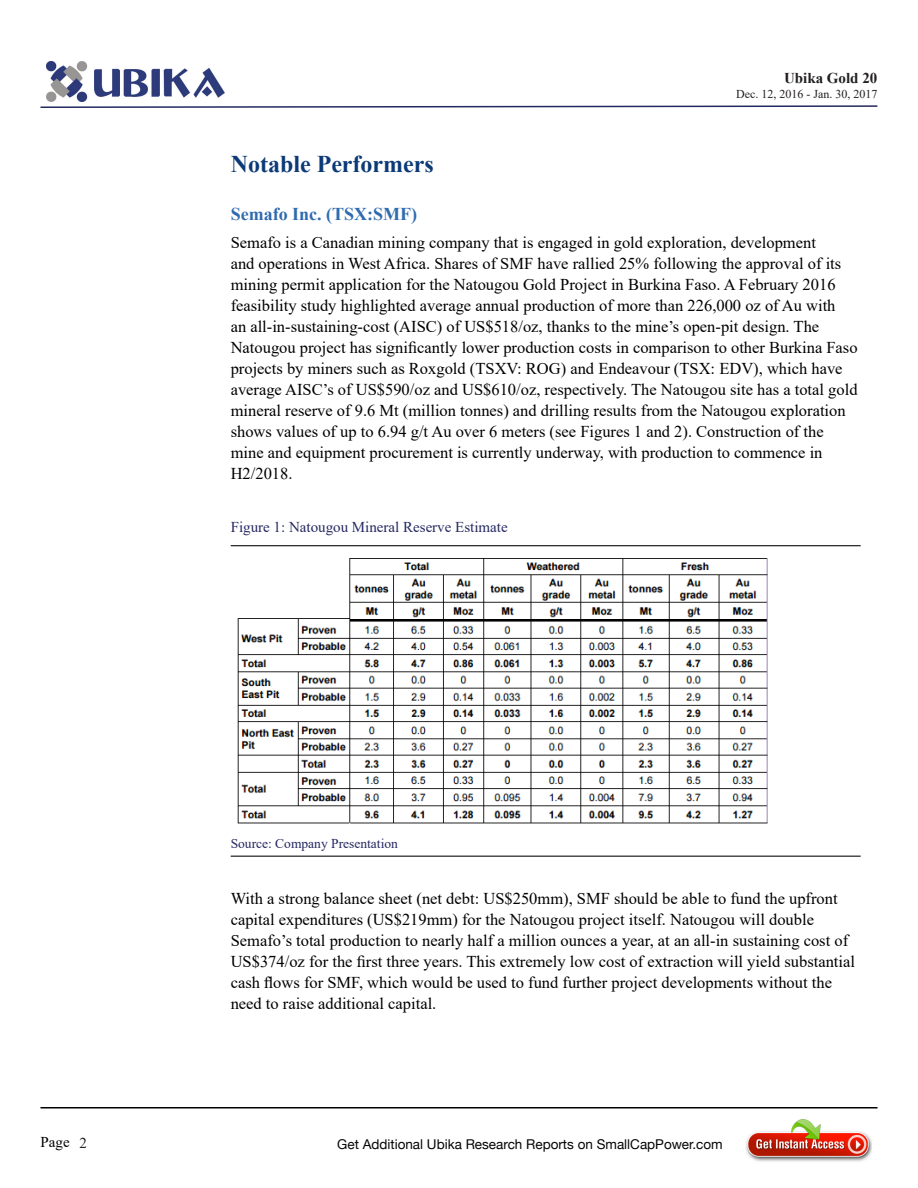
<style>
.page{position:relative;width:918px;height:1188px;background:#fff}
.page>*{position:absolute;margin:0;border:0;box-sizing:border-box;transform-origin:0 0}
.Heading_1{font:700 24px "Times New Roman";color:#0b3a76}
.Heading_2{font:700 18px "Times New Roman";color:#306baf}
.Body_text{font:16.5px/21px "Times New Roman";color:#000}
.Body_text-2{font:15px "Times New Roman";color:#242860}
.t1{font:700 15px "Times New Roman";color:#231f20}
.t2{font:15px "Times New Roman";color:#000}
.t3{font:13.5px "Helvetica Neue";color:#040503}
.Body_text-3{font:13.5px "Times New Roman";color:#242860}
.t4{font:12px "Times New Roman";color:#231f20}
.s1{color:#231f20}
</style>
<div class="page">
<img style="left:47px;top:61px;width:178px;height:41px">
<svg style="left:40px;top:105px;width:838px;height:3px"></svg>
<hr style="left:40px;top:1107px;width:838px;height:1px;background:#000">
<img style="left:746px;top:1120px;width:126px;height:42px">
<hr style="left:231px;top:545px;width:630px;height:1px;background:#000">
<hr style="left:231px;top:856px;width:630px;height:1px;background:#000">
<img style="left:237px;top:558px;width:531px;height:266px">
<p class="t1" style="left:784px;top:68px;width:95px">Ubika Gold 20</p>
<p class="t4" style="left:736px;top:85px;width:143px">Dec. 12, 2016 - Jan. 30, 2017</p>
<p class="Heading_1" style="left:231px;top:146px;width:205px">Notable Performers</p>
<p class="Heading_2" style="left:231px;top:201px;width:188px">Semafo Inc. (TSX:SMF)</p>
<p class="Body_text" style="left:231px;top:231px;width:628px">Semafo is a Canadian mining company that is engaged in gold exploration, development<br>and operations in West Africa. Shares of SMF have rallied 25% following the approval of its mining permit application for the Natougou Gold Project in Burkina Faso. A February 2016 feasibility study highlighted average annual production of more than 226,000 oz of Au with<br>an all-in-sustaining-cost (AISC) of US$518/oz, thanks to the mine’s open-pit design. The Natougou project has significantly lower production costs in comparison to other Burkina Faso projects by miners such as Roxgold (TSXV: ROG) and Endeavour (TSX: EDV), which have average AISC’s of US$590/oz and US$610/oz, respectively. The Natougou site has a total gold mineral reserve of 9.6 Mt (million tonnes) and drilling results from the Natougou exploration shows values of up to 6.94 g/t Au over 6 meters (see Figures 1 and 2). Construction of the mine and equipment procurement is currently underway, with production to commence in H2/2018.</p>
<p class="Body_text-2" style="left:231px;top:517px;width:279px">Figure 1: Natougou Mineral Reserve Estimate</p>
<p class="Body_text-3" style="left:231px;top:834px;width:169px">Source: Company Presentation</p>
<p class="Body_text" style="left:231px;top:887px;width:626px">With a strong balance sheet (net debt: US$250mm), SMF should be able to fund the upfront capital expenditures (US$219mm) for the Natougou project itself. Natougou will double Semafo’s total production to nearly half a million ounces a year, at an all-in sustaining cost of US$374/oz for the first three years. This extremely low cost of extraction will yield substantial cash flows for SMF, which would be used to fund further project developments without the need to raise additional capital.</p>
<p class="t2" style="left:40px;top:1132px;width:48px">Page <span class="s1">2</span></p>
<p class="t3" style="left:337px;top:1136px;width:387px">Get Additional Ubika Research Reports on SmallCapPower.com</p>
</div>
